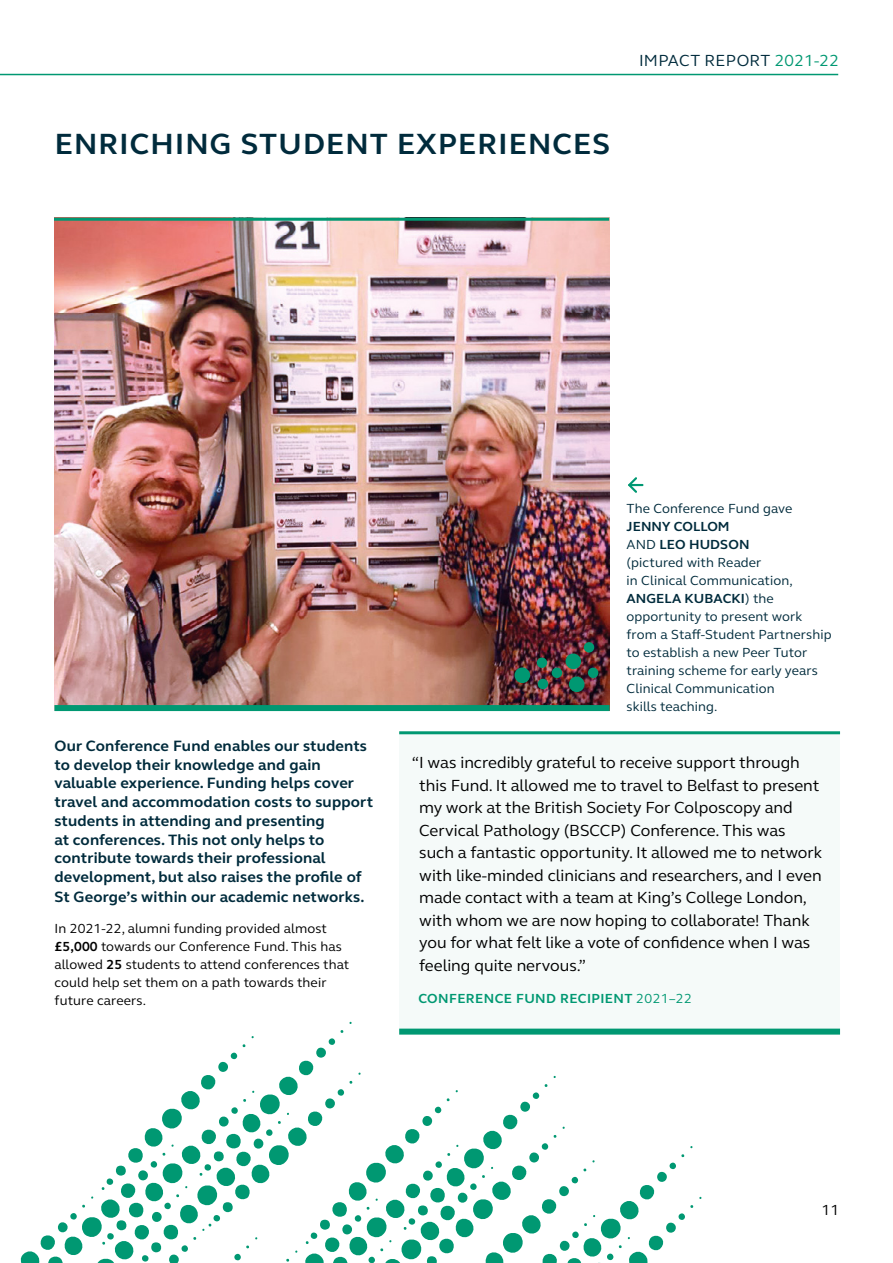
<style>
.page{position:relative;width:893px;height:1263px;background:#fff}
.page>*{position:absolute;margin:0;border:0;box-sizing:border-box;transform-origin:0 0}
.t1{font:700 30px "FS Elliot";letter-spacing:.04em;color:#002b3c}
.t2{font:16.5px/22.5px "FS Elliot";color:#000}
.t3{font:16.5px "FS Elliot";letter-spacing:.02em;color:#002b3c}
.t4{font:700 15.3px/18.8px "FS Elliot";letter-spacing:.01em;color:#002b3c}
.t5{font:15px "FS Elliot";color:#000}
.t6{font:13.5px/18px "FS Elliot";letter-spacing:.01em;color:#002b3c}
.t7{font:13.5px/18px "FS Elliot";letter-spacing:.01em;color:#000}
.t8{font:700 13.5px "FS Elliot";letter-spacing:.03em;color:#009872}
.s1{color:#009872}
.s2{font-weight:700}
.s3{font-weight:400}
</style>
<div class="page">
<hr style="left:0;top:74px;width:838px;height:1px;background:#009872">
<img style="left:55px;top:221px;width:554px;height:484px">
<div style="left:399px;top:732px;width:441px;height:267px;background:#f5faf9"></div>
<hr style="left:399px;top:731px;width:441px;height:3px;background:#009872">
<div style="left:399px;top:969px;width:441px;height:61px;background:#f5faf9"></div>
<div style="left:399px;top:1028px;width:441px;height:6px;background:#009872"></div>
<hr style="left:54px;top:218px;width:555px;height:3px;background:#009872">
<div style="left:54px;top:705px;width:556px;height:6px;background:#009872"></div>
<svg style="left:20px;top:1030px;width:673px;height:233px"></svg>
<svg style="left:628px;top:477px;width:15px;height:16px"></svg>
<img style="left:537px;top:642px;width:61px;height:50px">
<svg style="left:514px;top:667px;width:16px;height:16px"></svg>
<h1 class="t1" style="left:55px;top:124px;width:557px">ENRICHING STUDENT EXPERIENCES</h1>
<p class="t3" style="left:639px;top:50px;width:201px">IMPACT REPORT <span class="s1">2021-22</span></p>
<p class="t6" style="left:626px;top:499px;width:168px">The Conference Fund gave</p>
<p class="t6" style="left:626px;top:517px;width:207px"><span class="s2">JENNY COLLOM<br></span>AND <span class="s2">LEO HUDSON<br></span>(pictured with Reader<br>in Clinical Communication,<br><span class="s2">ANGELA KUBACKI</span>) the opportunity to present work from a Staff-Student Partnership to establish a new Peer Tutor training scheme for early years<br>Clinical Communication<br>skills teaching.</p>
<p class="t4" style="left:55px;top:736px;width:320px">Our Conference Fund enables our students to develop their knowledge and gain valuable experience. Funding helps cover travel and accommodation costs to support students in attending and presenting<br>at conferences. This not only helps to contribute towards their professional development, but also raises the profile of</p>
<p class="t4" style="left:55px;top:888px;width:311px">St George’s within our academic networks.</p>
<p class="t7" style="left:55px;top:919px;width:296px">In 2021-22, alumni funding provided almost <span class="s2">£5,000</span> towards our Conference Fund. This has allowed <span class="s2">25</span> students to attend conferences that could help set them on a path towards their future careers.</p>
<p class="t2" style="left:419px;top:751px;width:405px;text-indent:-7px">“I was incredibly grateful to receive support through this Fund. It allowed me to travel to Belfast to present my work at the British Society For Colposcopy and Cervical Pathology (BSCCP) Conference. This was such a fantastic opportunity. It allowed me to network with like-minded clinicians and researchers, and I even made contact with a team at King’s College London, with whom we are now hoping to collaborate! Thank you for what felt like a vote of confidence when I was feeling quite nervous.”</p>
<p class="t8" style="left:418px;top:989px;width:275px">CONFERENCE FUND RECIPIENT <span class="s3">2021–22</span></p>
<p class="t5" style="left:821px;top:1199px;width:19px">11</p>
</div>
